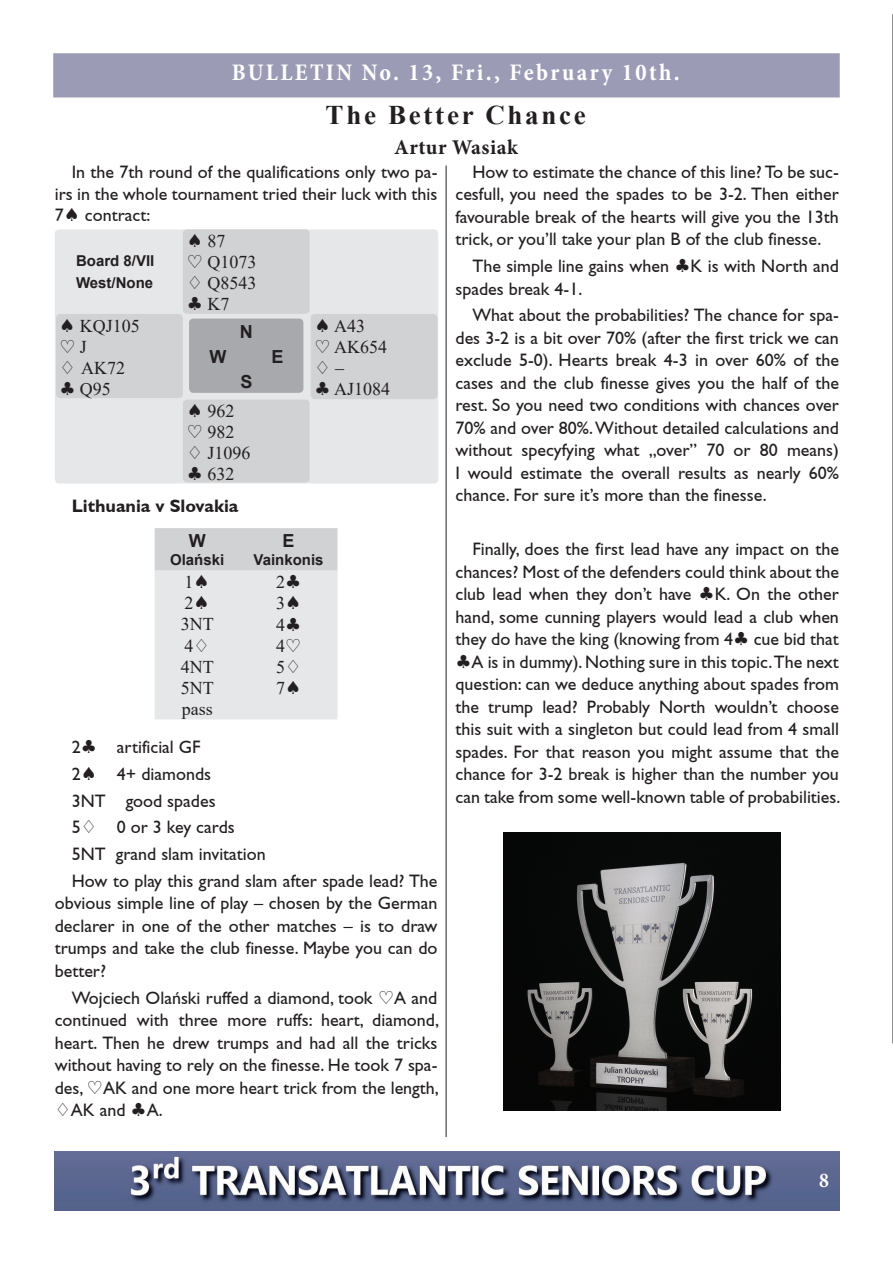
<style>
.page{position:relative;width:893px;height:1263px;background:#fff}
.page>*{position:absolute;margin:0;border:0;box-sizing:border-box;transform-origin:0 0}
.t1{font:700 27px "Times New Roman";letter-spacing:.1em;color:#231f20}
.t2{font:700 condensed 24px "Minion Pro";letter-spacing:.1em;color:#fff}
.t3{font:700 21px "Minion Pro";letter-spacing:.025em;color:#231f20}
.t4{font:700 condensed 21px "Minion Pro";color:#fff}
.t5{font:18px/22.5px "Gill Sans Bridge CE";color:#231f20;text-align:justify}
.t6{font:18px/21px "Times New Roman";color:#231f20}
.t7{font:18px "Gill Sans Bridge CE Bold";color:#231f20}
.t8{font:700 18px "Arial";color:#231f20}
.t9{font:18px "DejaVu Sans";color:#231f20}
.t10{font:700 15px "Arial";color:#231f20}
.s1{font-family:"DejaVu Sans"}
.s2{font-family:"Times New Roman"}
</style>
<div class="page">
<div style="left:53px;top:53px;width:787px;height:44px;background:#9c9bb5;border:2px solid #9c9bb5"></div>
<img style="left:54px;top:1152px;width:785px;height:58px">
<hr style="left:892px;top:14px;width:1px;height:1029px;background:#231f20">
<hr style="left:446px;top:166px;width:1px;height:971px;background:#231f20">
<img style="left:503px;top:833px;width:277px;height:277px">
<div style="left:55px;top:229px;width:383px;height:254px;background:#e6e7e9;border-radius:4px"></div>
<div style="left:56px;top:314px;width:127px;height:84px;background:#d1d2d4;border-radius:4px"></div>
<div style="left:189px;top:319px;width:114px;height:74px;background:#a8a9ad;border-radius:4px"></div>
<div style="left:311px;top:314px;width:126px;height:85px;background:#d1d2d4;border-radius:4px"></div>
<div style="left:183px;top:229px;width:127px;height:85px;background:#d1d2d4;border-radius:4px"></div>
<div style="left:183px;top:400px;width:127px;height:82px;background:#d1d2d4;border-radius:4px"></div>
<svg style="left:155px;top:528px;width:183px;height:191px;background:#e1e2e4"></svg>
<h2 class="t2" style="left:232px;top:55px;width:450px">BULLETIN No. 13, Fri., February 10th.</h2>
<h1 class="t1" style="left:326px;top:96px;width:262px">The Better Chance</h1>
<p class="t3" style="left:394px;top:132px;width:125px">Artur Wasiak</p>
<p class="t5" style="left:55px;top:161px;width:384px;line-height:21.6px;text-indent:17px">In the 7th round of the qualifications only two pa&shy;irs in the whole tournament tried their luck with this 7<span class="s1">♠</span> contract:</p>
<p class="t6" style="left:187px;top:229px;width:40px"><span class="s1">♠</span> 87</p>
<p class="t10" style="left:76px;top:251px;width:80px">Board 8/VII</p>
<p class="t6" style="left:187px;top:251px;width:71px"><span class="s1">♡</span> Q1073</p>
<p class="t10" style="left:76px;top:272px;width:79px">West/None</p>
<p class="t6" style="left:187px;top:272px;width:71px"><span class="s1">♢</span> Q8543 <span class="s1">♣</span> K7</p>
<p class="t6" style="left:59px;top:314px;width:82px"><span class="s1">♠</span> KQJ105</p>
<p class="t8" style="left:240px;top:319px;width:14px">N</p>
<p class="t5" style="left:455px;top:161px;width:385px;text-indent:17px">How to estimate the chance of this line? To be suc&shy;cesfull, you need the spades to be 3-2. Then either favourable break of the hearts will give you the 13th trick, or you’ll take your plan B of the club finesse.</p>
<p class="t5" style="left:455px;top:255px;width:385px;text-indent:17px">The simple line gains when <span class="s1">♣</span>K is with North and spades break 4-1.</p>
<p class="t5" style="left:455px;top:304px;width:385px;text-indent:17px">What about the probabilities? The chance for spa&shy;des 3-2 is a bit over 70% (after the first trick we can exclude 5-0). Hearts break 4-3 in over 60% of the cases and the club finesse gives you the half of the rest. So you need two conditions with chances over 70% and over 80%. Without detailed calculations and without specyfying what „over” 70 or 80 means)<br>I would estimate the overall results as nearly 60% chance. For sure it’s more than the finesse.</p>
<p class="t6" style="left:314px;top:314px;width:52px"><span class="s1">♠</span> A43</p>
<p class="t9" style="left:59px;top:331px;width:29px">♡ <span class="s2">J</span></p>
<p class="t6" style="left:314px;top:336px;width:74px"><span class="s1">♡</span> AK654</p>
<p class="t8" style="left:209px;top:344px;width:18px">W</p>
<p class="t8" style="left:271px;top:344px;width:14px">E</p>
<p class="t6" style="left:59px;top:357px;width:67px"><span class="s1">♢</span> AK72</p>
<p class="t9" style="left:314px;top:352px;width:31px">♢ <span class="s2">‒</span></p>
<p class="t6" style="left:59px;top:378px;width:53px"><span class="s1">♣</span> Q95</p>
<p class="t8" style="left:240px;top:369px;width:14px">S</p>
<p class="t6" style="left:314px;top:378px;width:77px"><span class="s1">♣</span> AJ1084</p>
<p class="t6" style="left:187px;top:399px;width:65px"><span class="s1">♠</span> 962 <span class="s1">♡</span> 982 <span class="s1">♢</span> J1096 <span class="s1">♣</span> 632</p>
<p class="t7" style="left:72px;top:495px;width:168px">Lithuania v Slovakia</p>
<p class="t8" style="left:189px;top:528px;width:18px">W</p>
<p class="t10" style="left:170px;top:549px;width:56px">Olański</p>
<p class="t8" style="left:283px;top:528px;width:14px">E</p>
<p class="t10" style="left:254px;top:549px;width:72px">Vainkonis</p>
<p class="t5" style="left:455px;top:538px;width:386px;text-indent:17px">Finally, does the first lead have any impact on the chances? Most of the defenders could think about the club lead when they don’t have <span class="s1">♣</span>K. On the other hand, some cunning players would lead a club when they do have the king (knowing from 4<span class="s1">♣</span> cue bid that <span class="s1">♣</span>A is in dummy). Nothing sure in this topic. The next question: can we deduce anything about spades from the trump lead? Probably North wouldn’t choose this suit with a singleton but could lead from 4 small spades. For that reason you might assume that the chance for 3-2 break is higher than the number you can take from some well-known table of probabilities.</p>
<p class="t6" style="left:185px;top:571px;width:27px">1<span class="s1">♠</span></p>
<p class="t6" style="left:276px;top:571px;width:27px">2<span class="s1">♣</span></p>
<p class="t6" style="left:185px;top:592px;width:27px">2<span class="s1">♠</span></p>
<p class="t6" style="left:276px;top:592px;width:27px">3<span class="s1">♠</span></p>
<p class="t6" style="left:181px;top:613px;width:34px">3NT</p>
<p class="t6" style="left:276px;top:613px;width:27px">4<span class="s1">♣</span></p>
<p class="t6" style="left:185px;top:635px;width:27px">4<span class="s1">♢</span></p>
<p class="t6" style="left:276px;top:635px;width:27px">4<span class="s1">♡</span></p>
<p class="t6" style="left:181px;top:655px;width:34px">4NT</p>
<p class="t6" style="left:276px;top:656px;width:27px">5<span class="s1">♢</span></p>
<p class="t6" style="left:181px;top:677px;width:34px">5NT</p>
<p class="t6" style="left:276px;top:677px;width:27px">7<span class="s1">♠</span></p>
<p class="t6" style="left:182px;top:698px;width:32px">pass</p>
<p class="t5" style="left:72px;top:734px;width:367px;line-height:26.7px;text-align:left">2<span class="s1">♣</span> artificial GF<br>2<span class="s1">♠</span> 4+ diamonds<br>3NT good spades<br>5<span class="s1">♢</span> 0 or 3 key cards<br>5NT grand slam invitation<br>How to play this grand slam after spade lead? The</p>
<p class="t5" style="left:55px;top:892px;width:384px">obvious simple line of play – chosen by the German declarer in one of the other matches – is to draw trumps and take the club finesse. Maybe you can do better?</p>
<p class="t5" style="left:55px;top:986px;width:386px;text-indent:17px">Wojciech Olański ruffed a diamond, took <span class="s1">♡</span>A and continued with three more ruffs: heart, diamond, heart. Then he drew trumps and had all the tricks without having to rely on the finesse. He took 7 spa&shy;des, <span class="s1">♡</span>AK and one more heart trick from the length, <span class="s1">♢</span>AK and <span class="s1">♣</span>A.</p>
<p class="t4" style="left:819px;top:1165px;width:11px">8</p>
</div>
